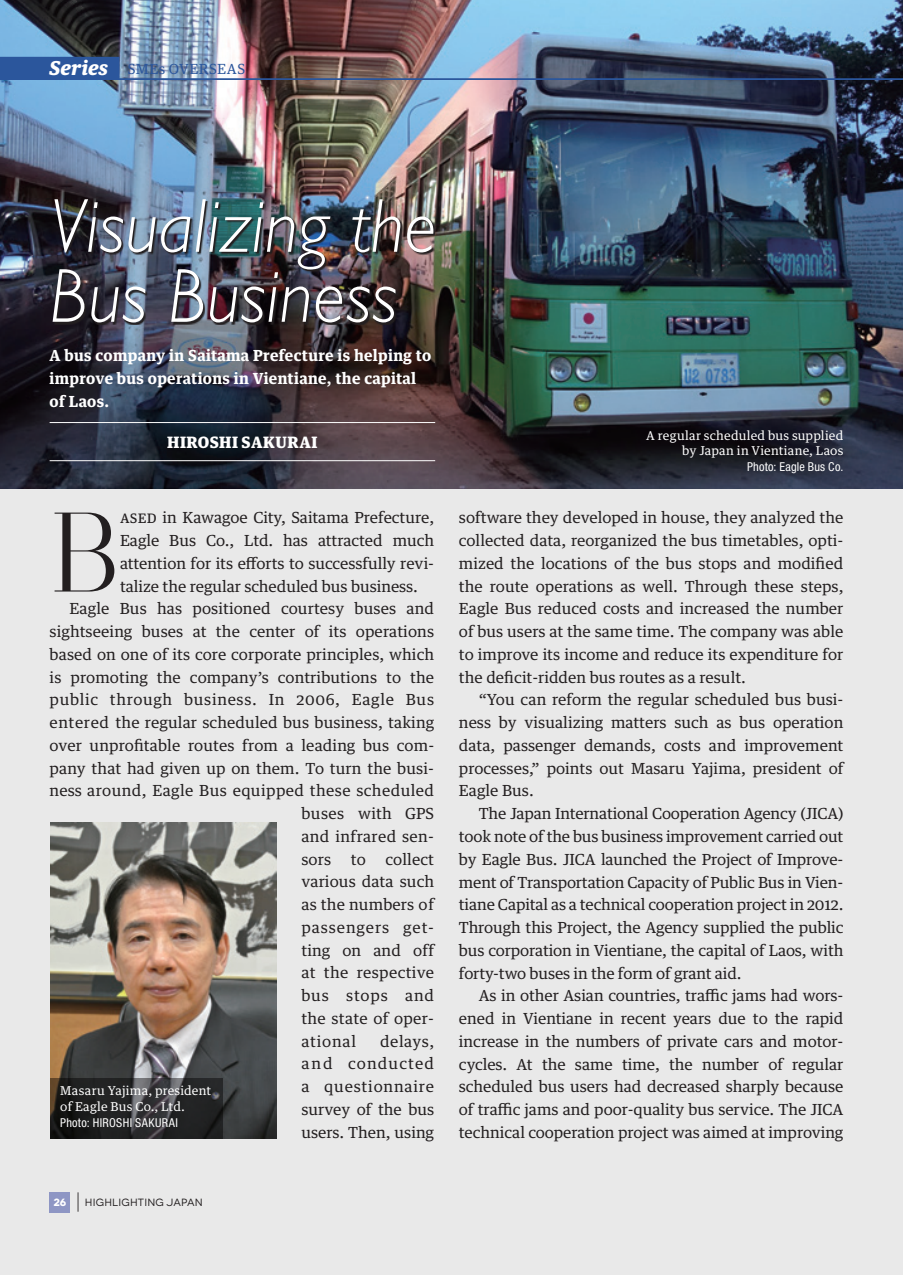
<style>
.page{position:relative;width:903px;height:1275px;background:#e9e9e9}
.page>*{position:absolute;margin:0;border:0;box-sizing:border-box;transform-origin:0 0}
.t1{font:300 112.88px "Prumo Display";color:#231f20}
.t2{font:italic 300 77px/70px "Gill Sans";letter-spacing:.01em;color:#fff;scale:.93 1}
.t3{font:300 22.75px "Novecentowide";color:#231f20}
.t4{font:900 15.75px "Guardian Text Egyp";letter-spacing:.035em;color:#fff}
.t5{font:15.4px/22.8px "Guardian Text Egyp";letter-spacing:.005em;color:#231f20;text-align:justify}
.t6{font:700 15.4px/22.8px "Guardian Text Egyp";letter-spacing:.02em;color:#fff}
.t7{font:15.4px "Guardian Text Egyp";letter-spacing:.025em;color:#231f20}
.t8{font:15.4px "Guardian Text Egyp";letter-spacing:.04em;color:#231f20}
.t9{font:14px "Guardian Text Egyp";letter-spacing:.04em;color:#2b569c}
.t10{font:12.25px/15.8px "Guardian Text Egyp";letter-spacing:.01em;color:#fff;text-align:right}
.t11{font:condensed 12.25px "Helvetica Neue LT Pro";letter-spacing:.025em;color:#fff}
.t12{font:10.5px "Novecentowide";letter-spacing:.02em;color:#231f20}
.t13{font:700 10.5px "Novecentowide";color:#fff}
.s1{font-weight:900;font-style:italic;font-size:19.25px;color:#fff}
</style>
<div class="page">
<img style="left:0;top:0;width:903px;height:489px">
<div style="left:50px;top:1192px;width:20px;height:20px;background:#8e96c4"></div>
<img style="left:0;top:57px;width:903px;height:23px">
<img style="left:54px;top:201px;width:381px;height:123px">
<hr style="left:50px;top:422px;width:385px;height:1px;background:#fff">
<hr style="left:50px;top:460px;width:385px;height:1px;background:#fff">
<img style="left:50px;top:822px;width:227px;height:316px">
<svg style="left:50px;top:1078px;width:173px;height:60px;background:#29292a"></svg>
<p class="t9" style="left:50px;top:58px;width:197px"><span class="s1">Series</span> SMEs OVERSEAS</p>
<h2 class="t2" style="left:50px;top:191px;width:417px">Visualizing the<br>Bus Business</h2>
<p class="t6" style="left:50px;top:343px;width:383px">A bus company in Saitama Prefecture is helping to improve bus operations in Vientiane, the capital of Laos.</p>
<p class="t4" style="left:167px;top:429px;width:152px">HIROSHI SAKURAI</p>
<h1 class="t1" style="left:50px;top:486px;width:72px">B</h1>
<p class="t5" style="left:120px;top:505px;width:316px">ased in Kawagoe City, Saitama Prefecture,</p>
<p class="t5" style="left:120px;top:528px;width:316px">Eagle Bus Co., Ltd. has attracted much</p>
<p class="t5" style="left:120px;top:550px;width:316px">attention for its efforts to successfully revi-</p>
<p class="t5" style="left:120px;top:573px;width:300px">talize the regular scheduled bus business.</p>
<p class="t5" style="left:69px;top:596px;width:366px">Eagle Bus has positioned courtesy buses and</p>
<p class="t5" style="left:50px;top:619px;width:386px">sightseeing buses at the center of its operations</p>
<p class="t5" style="left:50px;top:641px;width:386px">based on one of its core corporate principles, which</p>
<p class="t5" style="left:50px;top:664px;width:386px">is promoting the company’s contributions to the</p>
<p class="t8" style="left:50px;top:687px;width:386px">public through business. In 2006, Eagle Bus</p>
<p class="t5" style="left:50px;top:710px;width:386px">entered the regular scheduled bus business, taking</p>
<p class="t5" style="left:50px;top:732px;width:386px">over unprofitable routes from a leading bus com-</p>
<p class="t5" style="left:50px;top:755px;width:386px">pany that had given up on them. To turn the busi-</p>
<p class="t7" style="left:50px;top:778px;width:386px">ness around, Eagle Bus equipped these scheduled</p>
<p class="t5" style="left:301px;top:801px;width:134px">buses with GPS</p>
<p class="t5" style="left:301px;top:823px;width:134px">and infrared sen-</p>
<p class="t5" style="left:301px;top:846px;width:31px">sors</p>
<p class="t5" style="left:351px;top:846px;width:16px">to</p>
<p class="t5" style="left:301px;top:846px;width:134px;text-indent:84px">collect various data such as the numbers of passengers get&shy;ting on and off at the respective bus stops and the state of oper&shy;ational</p>
<p class="t5" style="left:301px;top:1028px;width:134px;text-indent:79px">delays, and conducted a questionnaire survey of the bus users. Then, using</p>
<p class="t10" style="left:60px;top:1082px;width:152px;text-align:left">Masaru Yajima, president of Eagle Bus Co., Ltd.</p>
<p class="t11" style="left:60px;top:1115px;width:119px">Photo: HIROSHI SAKURAI</p>
<h3 class="t3" style="left:76px;top:1189px;width:7px">|</h3>
<p class="t13" style="left:53px;top:1196px;width:14px">26</p>
<p class="t12" style="left:85px;top:1196px;width:119px">HIGHLIGHTING JAPAN</p>
<p class="t10" style="left:646px;top:426px;width:199px">A regular scheduled bus supplied by Japan in Vientiane, Laos</p>
<p class="t11" style="left:747px;top:460px;width:98px">Photo: Eagle Bus Co.</p>
<p class="t5" style="left:459px;top:505px;width:386px">software they developed in house, they analyzed the collected data, reorganized the bus timetables, opti&shy;mized the locations of the bus stops and modified the route operations as well. Through these steps, Eagle Bus reduced costs and increased the number of bus users at the same time. The company was able to improve its income and reduce its expenditure for the deficit-ridden bus routes as a result.</p>
<p class="t5" style="left:459px;top:687px;width:386px;text-indent:20px">“You can reform the regular scheduled bus busi&shy;ness by visualizing matters such as bus operation data, passenger demands, costs and improvement processes,” points out Masaru Yajima, president of Eagle Bus.</p>
<p class="t5" style="left:459px;top:801px;width:386px;text-indent:20px">The Japan International Cooperation Agency (JICA) took note of the bus business improvement carried out by Eagle Bus. JICA launched the Project of Improve&shy;ment of Transportation Capacity of Public Bus in Vien&shy;tiane Capital as a technical cooperation project in 2012.<br>Through this Project, the Agency supplied the public bus corporation in Vientiane, the capital of Laos, with forty-two buses in the form of grant aid.</p>
<p class="t5" style="left:459px;top:983px;width:386px;text-indent:20px">As in other Asian countries, traffic jams had wors&shy;ened in Vientiane in recent years due to the rapid increase in the numbers of private cars and motor&shy;cycles. At the same time, the number of regular scheduled bus users had decreased sharply because of traffic jams and poor-quality bus service. The JICA technical cooperation project was aimed at improving</p>
</div>
